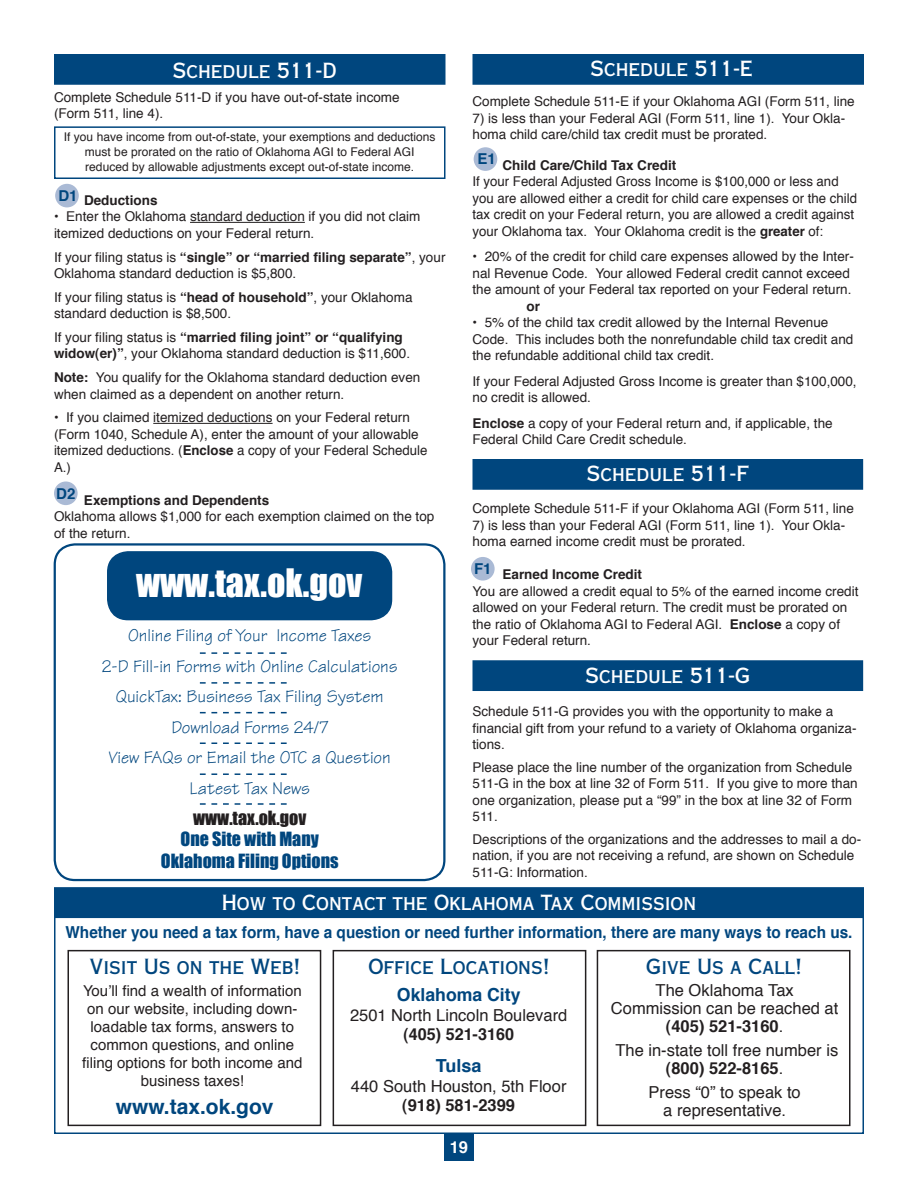
<style>
.page{position:relative;width:918px;height:1188px;background:#fff}
.page>*{position:absolute;margin:0;border:0;box-sizing:border-box;transform-origin:0 0}
.t1{font:36px "Impact";color:#fff}
.t2{font:21px "Copperplate Thirty AB";color:#fff}
.t3{font:21px "Copperplate Thirty AB";color:#00467e}
.t4{font:700 21px "Helvetica";color:#00467e}
.t5{font:18px/30.6px "Tekton";color:#00467e;text-align:center}
.t6{font:18px/21.6px "Impact";color:#00467e;text-align:center}
.t7{font:700 18px "Helvetica";color:#00467e}
.t8{font:18px "Impact";color:#231f20}
.t9{font:16.5px/18px "Helvetica";color:#231f20;text-align:center}
.t10{font:700 16.5px "Helvetica";color:#00467e;scale:.93 1}
.t11{font:700 16.5px "Helvetica";color:#231f20}
.t12{font:700 16.5px "Helvetica";color:#fff}
.t13{font:15px/18px "Helvetica";color:#231f20;text-align:center}
.t14{font:700 15px "Helvetica";color:#00467e}
.t15{font:13.5px/16.5px "Helvetica";color:#231f20}
.t16{font:700 13.5px "Helvetica";color:#231f20}
.t17{font:12px/15px "Helvetica";color:#231f20;text-align:center}
.s1{font-weight:700}
</style>
<div class="page">
<div style="left:474px;top:147px;width:23px;height:24px;background:#aabad5;border-radius:50%"></div>
<div style="left:473px;top:460px;width:389px;height:29px;background:#00467e"></div>
<div style="left:472px;top:459px;width:391px;height:31px;border:2px solid #00467e"></div>
<div style="left:471px;top:557px;width:24px;height:24px;background:#aabad5;border-radius:50%"></div>
<div style="left:473px;top:661px;width:389px;height:29px;background:#00467e"></div>
<div style="left:472px;top:660px;width:391px;height:31px;border:2px solid #00467e"></div>
<div style="left:54px;top:482px;width:24px;height:23px;background:#aabad5;border-radius:50%"></div>
<div style="left:473px;top:55px;width:390px;height:29px;background:#00467e"></div>
<div style="left:472px;top:54px;width:392px;height:31px;border:2px solid #00467e"></div>
<div style="left:444px;top:1134px;width:30px;height:27px;background:#00467e"></div>
<div style="left:55px;top:888px;width:808px;height:29px;background:#00467e"></div>
<div style="left:54px;top:887px;width:810px;height:31px;border:2px solid #00467e"></div>
<div style="left:54px;top:887px;width:810px;height:247px;border:2px solid #00467e"></div>
<div style="left:54px;top:126px;width:392px;height:53px;border:2px solid #00467e"></div>
<div style="left:55px;top:55px;width:390px;height:29px;background:#00467e"></div>
<div style="left:54px;top:54px;width:392px;height:31px;border:2px solid #00467e"></div>
<hr style="left:190px;top:222px;width:115px;height:1px;background:#231f20">
<hr style="left:153px;top:423px;width:120px;height:1px;background:#231f20">
<div style="left:55px;top:184px;width:24px;height:23px;background:#aabad5;border-radius:50%"></div>
<div style="left:68px;top:950px;width:253px;height:176px;border:2px solid #231f20"></div>
<div style="left:597px;top:950px;width:253px;height:176px;border:2px solid #231f20"></div>
<div style="left:333px;top:950px;width:253px;height:176px;border:2px solid #231f20"></div>
<div style="left:54px;top:543px;width:392px;height:338px;border:2px solid #00467e;border-radius:20px"></div>
<div style="left:108px;top:552px;width:284px;height:68px;background:#00467e;border-radius:20px"></div>
<div style="left:107px;top:551px;width:285px;height:69px;border:2px solid #00467e;border-radius:20px"></div>
<svg style="left:200px;top:652px;width:87px;height:2px"></svg>
<svg style="left:200px;top:682px;width:87px;height:2px"></svg>
<svg style="left:200px;top:712px;width:87px;height:1px"></svg>
<svg style="left:200px;top:742px;width:87px;height:2px"></svg>
<svg style="left:200px;top:773px;width:87px;height:2px"></svg>
<svg style="left:200px;top:803px;width:87px;height:2px"></svg>
<h2 class="t2" style="left:172px;top:58px;width:165px">Schedule 511-D</h2>
<p class="t15" style="left:54px;top:90px;width:347px">Complete Schedule 511-D if you have out-of-state income (Form 511, line 4).</p>
<p class="t17" style="left:64px;top:130px;width:373px">If you have income from out-of-state, your exemptions and deductions must be prorated on the ratio of Oklahoma AGI to Federal AGI reduced by allowable adjustments except out-of-state income.</p>
<p class="t14" style="left:58px;top:185px;width:21px">D1</p>
<p class="t16" style="left:84px;top:191px;width:75px">Deductions</p>
<p class="t15" style="left:54px;top:209px;width:368px">• Enter the Oklahoma standard deduction if you did not claim itemized deductions on your Federal return.</p>
<p class="t15" style="left:54px;top:249px;width:393px">If your filing status is <span class="s1">“single” or “married filing separate”</span>, your<br>Oklahoma standard deduction is $5,800.</p>
<p class="t15" style="left:54px;top:290px;width:360px">If your filing status is <span class="s1">“head of household”</span>, your Oklahoma standard deduction is $8,500.</p>
<p class="t15" style="left:54px;top:330px;width:358px">If your filing status is <span class="s1">“married filing joint” or “qualifying widow(er)”</span>, your Oklahoma standard deduction is $11,600.</p>
<p class="t15" style="left:54px;top:370px;width:368px"><span class="s1">Note:</span> You qualify for the Oklahoma standard deduction even when claimed as a dependent on another return.</p>
<p class="t15" style="left:54px;top:410px;width:375px">• If you claimed itemized deductions on your Federal return (Form 1040, Schedule A), enter the amount of your allowable itemized deductions. (<span class="s1">Enclose</span> a copy of your Federal Schedule A.)</p>
<p class="t16" style="left:84px;top:491px;width:187px">Exemptions and Dependents</p>
<p class="t15" style="left:54px;top:509px;width:382px">Oklahoma allows $1,000 for each exemption claimed on the top of the return.</p>
<p class="t14" style="left:56px;top:483px;width:21px">D2</p>
<h1 class="t1" style="left:136px;top:561px;width:228px">www.tax.ok.gov</h1>
<h3 class="t5" style="left:102px;top:620px;width:298px">Online Filing of Your Income Taxes<br>2-D Fill-in Forms with Online Calculations<br>QuickTax: Business Tax Filing System<br>Download Forms 24/7<br>View FAQs or Email the OTC a Question<br>Latest Tax News</h3>
<h3 class="t8" style="left:193px;top:806px;width:115px">www.tax.ok.gov</h3>
<h3 class="t6" style="left:161px;top:828px;width:179px">One Site with Many<br>Oklahoma Filing Options</h3>
<h2 class="t2" style="left:590px;top:56px;width:164px">Schedule 511-E</h2>
<p class="t15" style="left:472px;top:94px;width:384px">Complete Schedule 511-E if your Oklahoma AGI (Form 511, line</p>
<p class="t15" style="left:472px;top:110px;width:374px">7) is less than your Federal AGI (Form 511, line 1). Your Okla&shy;homa child care/child tax credit must be prorated.</p>
<p class="t16" style="left:502px;top:156px;width:175px">Child Care/Child Tax Credit</p>
<p class="t15" style="left:472px;top:174px;width:386px">If your Federal Adjusted Gross Income is $100,000 or less and you are allowed either a credit for child care expenses or the child tax credit on your Federal return, you are allowed a credit against your Oklahoma tax. Your Oklahoma credit is the <span class="s1">greater</span> of:</p>
<p class="t15" style="left:472px;top:249px;width:383px">• 20% of the credit for child care expenses allowed by the Inter&shy;nal Revenue Code. Your allowed Federal credit cannot exceed the amount of your Federal tax reported on your Federal return.</p>
<p class="t16" style="left:526px;top:297px;width:15px">or</p>
<p class="t15" style="left:472px;top:315px;width:382px">• 5% of the child tax credit allowed by the Internal Revenue<br>Code. This includes both the nonrefundable child tax credit and the refundable additional child tax credit.</p>
<p class="t15" style="left:472px;top:374px;width:386px">If your Federal Adjusted Gross Income is greater than $100,000, no credit is allowed.</p>
<p class="t15" style="left:472px;top:416px;width:362px"><span class="s1">Enclose</span> a copy of your Federal return and, if applicable, the<br>Federal Child Care Credit schedule.</p>
<p class="t14" style="left:477px;top:149px;width:20px">E1</p>
<h2 class="t2" style="left:586px;top:461px;width:164px">Schedule 511-F</h2>
<p class="t15" style="left:472px;top:501px;width:383px">Complete Schedule 511-F if your Oklahoma AGI (Form 511, line</p>
<p class="t15" style="left:472px;top:518px;width:374px">7) is less than your Federal AGI (Form 511, line 1). Your Okla&shy;homa earned income credit must be prorated.</p>
<p class="t16" style="left:503px;top:565px;width:141px">Earned Income Credit</p>
<p class="t15" style="left:472px;top:583px;width:387px">You are allowed a credit equal to 5% of the earned income credit allowed on your Federal return. The credit must be prorated on the ratio of Oklahoma AGI to Federal AGI. <span class="s1">Enclose</span> a copy of your Federal return.</p>
<p class="t14" style="left:474px;top:559px;width:19px">F1</p>
<h2 class="t2" style="left:585px;top:662px;width:167px">Schedule 511-G</h2>
<p class="t15" style="left:472px;top:704px;width:386px">Schedule 511-G provides you with the opportunity to make a financial gift from your refund to a variety of Oklahoma organiza&shy;tions.</p>
<p class="t15" style="left:472px;top:760px;width:387px">Please place the line number of the organization from Schedule 511-G in the box at line 32 of Form 511. If you give to more than one organization, please put a “99” in the box at line 32 of Form 511.</p>
<p class="t15" style="left:472px;top:832px;width:390px">Descriptions of the organizations and the addresses to mail a do&shy;nation, if you are not receiving a refund, are shown on Schedule<br>511-G: Information.</p>
<h2 class="t2" style="left:222px;top:889px;width:476px">How to Contact the Oklahoma Tax Commission</h2>
<p class="t10" style="left:65px;top:921px;width:848px">Whether you need a tax form, have a question or need further information, there are many ways to reach us.</p>
<h2 class="t3" style="left:89px;top:954px;width:213px">Visit Us on the Web!</h2>
<p class="t13" style="left:82px;top:982px;width:222px">You’ll find a wealth of information on our website, including down&shy;loadable tax forms, answers to common questions, and online filing options for both income and business taxes!</p>
<h2 class="t4" style="left:116px;top:1093px;width:159px">www.tax.ok.gov</h2>
<h2 class="t3" style="left:368px;top:954px;width:183px">Office Locations!</h2>
<h2 class="t3" style="left:646px;top:954px;width:157px">Give Us a Call!</h2>
<p class="t9" style="left:611px;top:982px;width:229px">The Oklahoma Tax<br>Commission can be reached at <span class="s1">(405) 521-3160</span>.</p>
<p class="t9" style="left:615px;top:1042px;width:224px">The in-state toll free number is <span class="s1">(800) 522-8165</span>.</p>
<p class="t9" style="left:649px;top:1084px;width:154px">Press “0” to speak to a representative.</p>
<h3 class="t7" style="left:397px;top:983px;width:125px">Oklahoma City</h3>
<p class="t9" style="left:350px;top:1007px;width:219px">2501 North Lincoln Boulevard</p>
<p class="t11" style="left:403px;top:1023px;width:112px">(405) 521-3160</p>
<h3 class="t7" style="left:436px;top:1054px;width:47px">Tulsa</h3>
<p class="t9" style="left:351px;top:1078px;width:217px">440 South Houston, 5th Floor</p>
<p class="t11" style="left:402px;top:1094px;width:114px">(918) 581-2399</p>
<p class="t12" style="left:450px;top:1136px;width:20px">19</p>
</div>
